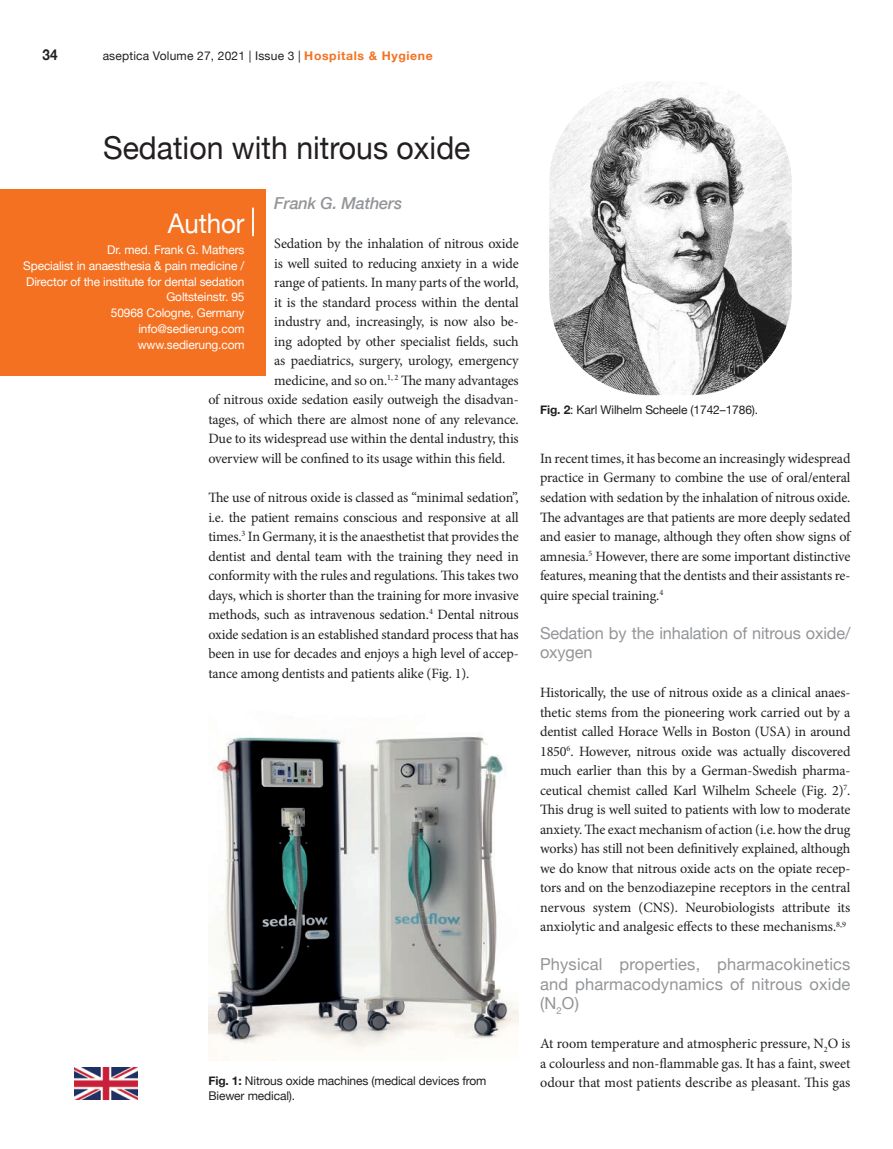
<style>
.page{position:relative;width:893px;height:1149px;background:#fff}
.page>*{position:absolute;margin:0;border:0;box-sizing:border-box;transform-origin:0 0}
.Headline{font:31.5px "Helvetica Neue";color:#231f20;scale:.96 1}
.t1{font:27px "Helvetica Neue";letter-spacing:-.005em;color:#fff;scale:.96 1}
.Zwischenhead_1{font:16.5px/19.5px "Helvetica Neue";letter-spacing:.01em;color:#939598;text-align:justify}
.Zwischenhead_1-2{font:16.5px/19.5px "Helvetica Neue";letter-spacing:-.01em;color:#939598}
.Autor{font:italic 500 16.5px "Helvetica Neue";letter-spacing:-.01em;color:#939598}
.t2{font:700 15px "Helvetica Neue";color:#231f20;scale:.9 1}
.Fließtext{font:14.25px/19.5px "Minion Pro";letter-spacing:-.01em;color:#231f20;text-align:justify}
.Kasten_Fließtext_wei{font:12px/15.8px "Helvetica Neue";letter-spacing:-.01em;color:#fff}
.BU{font:12px/14.4px "Helvetica Neue";letter-spacing:-.01em;color:#231f20}
.BU-2{font:12px "Helvetica Neue";letter-spacing:.015em;color:#231f20}
.s1{font-weight:700;color:#f37121}
.s2{font-weight:700}
</style>
<div class="page">
<img style="left:74px;top:1067px;width:64px;height:32px">
<div style="left:0;top:190px;width:266px;height:186px;background:#f37121"></div>
<img style="left:549px;top:81px;width:243px;height:314px">
<img style="left:208px;top:733px;width:311px;height:326px">
<hr style="left:252px;top:207px;width:2px;height:29px;background:#fff">
<p class="t2" style="left:43px;top:43px;width:18px">34</p>
<p class="BU-2" style="left:103px;top:47px;width:332px">aseptica Volume 27, 2021 | Issue 3 | <span class="s1">Hospitals &amp; Hygiene</span></p>
<p class="Headline" style="left:103px;top:125px;width:384px">Sedation with nitrous oxide</p>
<p class="Autor" style="left:274px;top:189px;width:129px">Frank G. Mathers</p>
<p class="Fließtext" style="left:274px;top:234px;width:246px">Sedation by the inhalation of nitrous oxide</p>
<p class="Fließtext" style="left:274px;top:253px;width:246px">is well suited to reducing anxiety in a wide</p>
<p class="Fließtext" style="left:274px;top:273px;width:246px">range of patients. In many parts of the world,</p>
<p class="Fließtext" style="left:274px;top:292px;width:246px">it is the standard process within the dental</p>
<p class="Fließtext" style="left:274px;top:312px;width:246px">industry and, increasingly, is now also be-</p>
<p class="Fließtext" style="left:274px;top:331px;width:246px">ing adopted by other specialist fields, such</p>
<p class="Fließtext" style="left:274px;top:351px;width:246px">as paediatrics, surgery, urology, emergency</p>
<p class="Fließtext" style="left:274px;top:370px;width:246px">medicine, and so on.<sup>1,</sup> <sup>2</sup> The many advantages</p>
<p class="Fließtext" style="left:208px;top:390px;width:312px">of nitrous oxide sedation easily outweigh the disadvan-</p>
<p class="Fließtext" style="left:208px;top:409px;width:312px">tages, of which there are almost none of any relevance.</p>
<p class="Fließtext" style="left:208px;top:429px;width:312px">Due to its widespread use within the dental industry, this</p>
<p class="Fließtext" style="left:208px;top:448px;width:298px">overview will be confined to its usage within this field.</p>
<p class="Fließtext" style="left:208px;top:487px;width:312px">The use of nitrous oxide is classed as “minimal sedation”, i.e. the patient remains conscious and responsive at all times.<sup>3</sup> In Germany, it is the anaesthetist that provides the dentist and dental team with the training they need in conformity with the rules and regulations. This takes two days, which is shorter than the training for more invasive methods, such as intravenous sedation.<sup>4</sup> Dental nitrous oxide sedation is an established standard process that has been in use for decades and enjoys a high level of accep&shy;tance among dentists and patients alike (Fig. 1).</p>
<p class="t1" style="left:168px;top:204px;width:81px">Author</p>
<p class="Kasten_Fließtext_wei" style="left:107px;top:242px;width:139px">Dr. med. Frank G. Mathers</p>
<p class="Kasten_Fließtext_wei" style="left:23px;top:258px;width:223px">Specialist in anaesthesia &amp; pain medicine /<br>Director of the institute for dental sedation</p>
<p class="Kasten_Fließtext_wei" style="left:166px;top:290px;width:80px">Goltsteinstr. 95</p>
<p class="Kasten_Fließtext_wei" style="left:111px;top:305px;width:135px">50968 Cologne, Germany</p>
<p class="Kasten_Fließtext_wei" style="left:138px;top:321px;width:108px">info@sedierung.com</p>
<p class="Kasten_Fließtext_wei" style="left:138px;top:337px;width:108px">www.sedierung.com</p>
<p class="BU" style="left:208px;top:1073px;width:280px"><span class="s2">Fig. 1:</span> Nitrous oxide machines (medical devices from<br>Biewer medical).</p>
<p class="BU" style="left:540px;top:403px;width:220px"><span class="s2">Fig. 2</span>: Karl Wilhelm Scheele (1742–1786).</p>
<p class="Fließtext" style="left:540px;top:448px;width:312px">In recent times, it has become an increasingly widespread practice in Germany to combine the use of oral/enteral sedation with sedation by the inhalation of nitrous oxide.<br>The advantages are that patients are more deeply sedated and easier to manage, although they often show signs of amnesia.<sup>5</sup> However, there are some important distinctive features, meaning that the dentists and their assistants re&shy;quire special training.<sup>4</sup></p>
<p class="Zwischenhead_1-2" style="left:540px;top:623px;width:312px">Sedation by the inhalation of nitrous oxide/ oxygen</p>
<p class="Fließtext" style="left:540px;top:682px;width:312px">Historically, the use of nitrous oxide as a clinical anaes&shy;thetic stems from the pioneering work carried out by a dentist called Horace Wells in Boston (USA) in around 1850<sup>6</sup>. However, nitrous oxide was actually discovered much earlier than this by a German-Swedish pharma&shy;ceutical chemist called Karl Wilhelm Scheele (Fig. 2)<sup>7</sup>.<br>This drug is well suited to patients with low to moderate anxiety. The exact mechanism of action (i.e. how the drug works) has still not been definitively explained, although we do know that nitrous oxide acts on the opiate recep&shy;tors and on the benzodiazepine receptors in the central nervous system (CNS). Neurobiologists attribute its anxiolytic and analgesic effects to these mechanisms.<sup>8,9</sup></p>
<p class="Zwischenhead_1" style="left:540px;top:955px;width:312px">Physical properties, pharmacokinetics and pharmacodynamics of nitrous oxide (N<sub>2</sub>O)</p>
<p class="Fließtext" style="left:540px;top:1033px;width:312px">At room temperature and atmospheric pressure, N<sub>2</sub>O is a colourless and non-flammable gas. It has a faint, sweet odour that most patients describe as pleasant. This gas</p>
</div>
